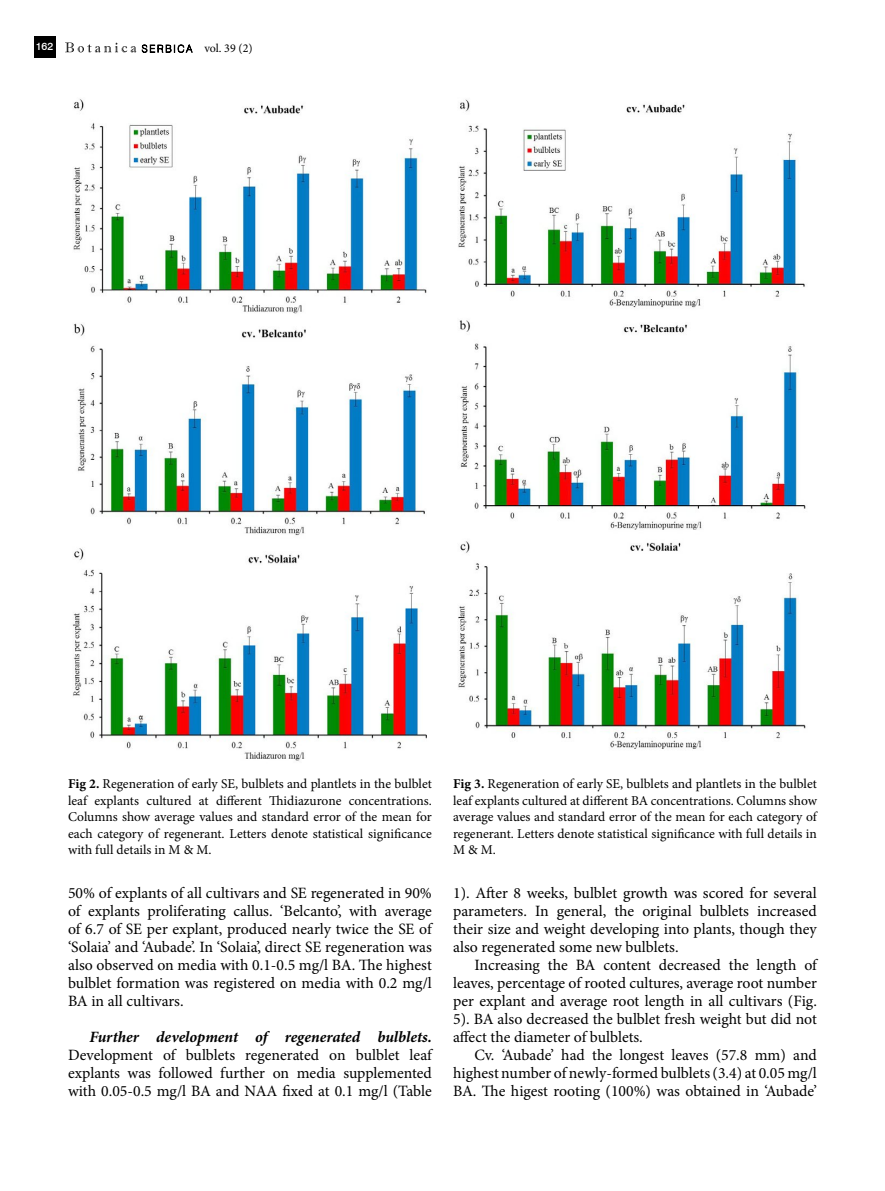
<style>
.page{position:relative;width:885px;height:1191px;background:#fff}
.page>*{position:absolute;margin:0;border:0;box-sizing:border-box;transform-origin:0 0}
.t1{font:15.75px/18px "Minion Pro";letter-spacing:-.005em;color:#000;text-align:justify}
.t2{font:italic 700 15.75px "Minion Pro";letter-spacing:-.005em;color:#000}
.t3{font:13.5px/16.5px "Minion Pro";letter-spacing:-.005em;color:#000;text-align:justify}
.t4{font:12px "Minion Pro";color:#000}
.t5{font:500 10.5px "Swiss 721 BT";color:#fff}
.s1{font-weight:700}
</style>
<div class="page">
<svg style="left:142px;top:44px;width:51px;height:9px"></svg>
<svg style="left:65px;top:43px;width:71px;height:9px"></svg>
<div style="left:34px;top:37px;width:21px;height:21px;background:#000"></div>
<img style="left:72px;top:99px;width:355px;height:662px">
<img style="left:458px;top:99px;width:348px;height:650px">
<p class="t5" style="left:36px;top:40px;width:19px">162</p>
<p class="t4" style="left:204px;top:40px;width:50px">vol. 39 (2)</p>
<p class="t3" style="left:68px;top:775px;width:365px"><span class="s1">Fig 2.</span> Regeneration of early SE, bulblets and plantlets in the bulblet leaf explants cultured at different Thidiazurone concentrations.<br>Columns show average values and standard error of the mean for each category of regenerant. Letters denote statistical significance with full details in M &amp; M.</p>
<p class="t3" style="left:453px;top:775px;width:365px"><span class="s1">Fig 3.</span> Regeneration of early SE, bulblets and plantlets in the bulblet leaf explants cultured at different BA concentrations. Columns show average values and standard error of the mean for each category of regenerant. Letters denote statistical significance with full details in M &amp; M.</p>
<p class="t1" style="left:68px;top:883px;width:365px">50% of explants of all cultivars and SE regenerated in 90% of explants proliferating callus. ‘Belcanto’, with average of 6.7 of SE per explant, produced nearly twice the SE of ‘Solaia’ and ‘Aubade’. In ‘Solaia’, direct SE regeneration was also observed on media with 0.1-0.5 mg/l BA. The highest bulblet formation was registered on media with 0.2 mg/l BA in all cultivars.</p>
<p class="t2" style="left:89px;top:1025px;width:344px">Further development of regenerated bulblets.</p>
<p class="t1" style="left:68px;top:1045px;width:365px">Development of bulblets regenerated on bulblet leaf explants was followed further on media supplemented with 0.05-0.5 mg/l BA and NAA fixed at 0.1 mg/l (Table</p>
<p class="t1" style="left:453px;top:883px;width:365px">1). After 8 weeks, bulblet growth was scored for several parameters. In general, the original bulblets increased their size and weight developing into plants, though they also regenerated some new bulblets.</p>
<p class="t1" style="left:453px;top:955px;width:365px;text-indent:21px">Increasing the BA content decreased the length of leaves, percentage of rooted cultures, average root number per explant and average root length in all cultivars (Fig.<br>5). BA also decreased the bulblet fresh weight but did not affect the diameter of bulblets.</p>
<p class="t1" style="left:453px;top:1045px;width:365px;text-indent:21px">Cv. ‘Aubade’ had the longest leaves (57.8 mm) and highest number of newly-formed bulblets (3.4) at 0.05 mg/l BA. The higest rooting (100%) was obtained in ‘Aubade’</p>
</div>
